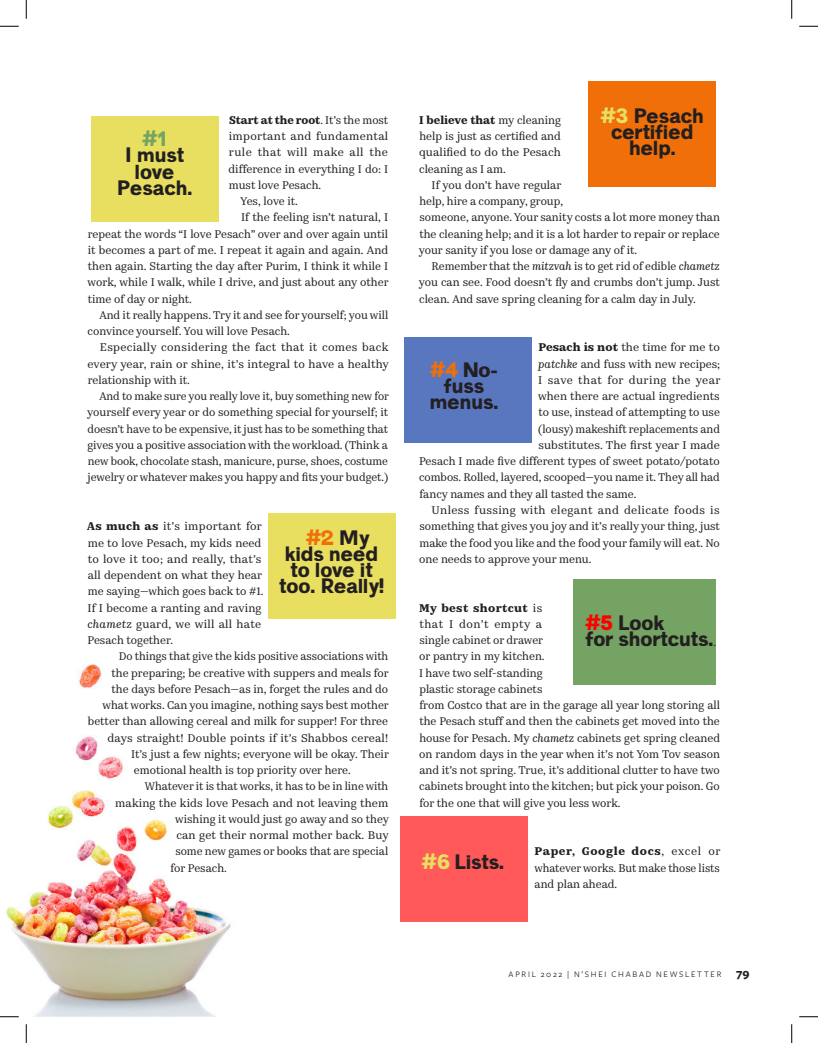
<style>
.page{position:relative;width:818px;height:1043px;background:#fff}
.page>*{position:absolute;margin:0;border:0;box-sizing:border-box;transform-origin:0 0}
.Body_Justified{font:22.5px/16.2px "Harvie";color:#231f20;text-align:center}
.Body_Justified-2{font:22.5px "Harvie";color:#75a363}
.Body_Justified-3{font:11.25px/16.2px "Kazimir Text";color:#231f20;text-align:justify}
.Body_Justified-4{font:11.25px "Kazimir Text";letter-spacing:.035em;color:#231f20}
.t1{font:8.75px "Freight Sans";letter-spacing:.2em;color:#231f20}
.s1{font-weight:700}
.s2{font-style:italic}
.s3{color:#f06f09}
.s4{color:#e8df60}
.s5{color:#f00}
.s6{font-family:"Kazimir Text";font-size:11.25px}
.s7{font-weight:700;font-size:12.5px}
</style>
<div class="page">
<div style="left:588px;top:82px;width:128px;height:105px;background:#f06f09"></div>
<div style="left:400px;top:816px;width:128px;height:105px;background:#ff5959"></div>
<div style="left:404px;top:338px;width:127px;height:104px;background:#5977bf"></div>
<div style="left:268px;top:513px;width:127px;height:105px;background:#e8df60"></div>
<div style="left:573px;top:579px;width:142px;height:105px;background:#75a363"></div>
<div style="left:91px;top:116px;width:127px;height:105px;background:#e8df60"></div>
<img style="left:5px;top:664px;width:226px;height:352px">
<svg style="left:0;top:25px;width:19px;height:2px"></svg>
<svg style="left:799px;top:25px;width:19px;height:2px"></svg>
<svg style="left:0;top:1015px;width:19px;height:2px"></svg>
<svg style="left:799px;top:1016px;width:19px;height:1px"></svg>
<svg style="left:25px;top:0;width:2px;height:19px"></svg>
<svg style="left:25px;top:1024px;width:2px;height:18px"></svg>
<svg style="left:791px;top:0;width:1px;height:19px"></svg>
<svg style="left:791px;top:1024px;width:1px;height:18px"></svg>
<p class="Body_Justified-3" style="left:228px;top:111px;width:161px"><span class="s1">Start at the root</span>. It’s the most important and fundamental rule that will make all the difference in everything I do: I must love Pesach.</p>
<p class="Body_Justified-3" style="left:240px;top:192px;width:59px">Yes, love it.</p>
<p class="Body_Justified-3" style="left:88px;top:208px;width:303px;text-indent:153px">If the feeling isn’t natural, I repeat the words “I love Pesach” over and over again until it becomes a part of me. I repeat it again and again. And then again. Starting the day after Purim, I think it while I work, while I walk, while I drive, and just about any other time of day or night.</p>
<p class="Body_Justified-3" style="left:88px;top:306px;width:302px;text-indent:12px">And it really happens. Try it and see for yourself; you will convince yourself. You will love Pesach.</p>
<p class="Body_Justified-3" style="left:87px;top:338px;width:303px;text-indent:12px">Especially considering the fact that it comes back every year, rain or shine, it’s integral to have a healthy relationship with it.</p>
<p class="Body_Justified-3" style="left:87px;top:387px;width:303px;text-indent:12px">And to make sure you really love it, buy something new for yourself every year or do something special for yourself; it doesn’t have to be expensive, it just has to be something that gives you a positive association with the workload. (Think a new book, chocolate stash, manicure, purse, shoes, costume jewelry or whatever makes you happy and fits your budget.)</p>
<p class="Body_Justified-3" style="left:87px;top:517px;width:178px;text-align:left"><span class="s1">As much as</span> it’s important for me to love Pesach, my kids need to love it too; and really, that’s all dependent on what they hear me saying—which goes back to #1.<br>If I become a ranting and raving <span class="s2">chametz</span> guard, we will all hate<br>Pesach together.</p>
<p class="Body_Justified-3" style="left:119px;top:647px;width:271px">Do things that give the kids positive associations with</p>
<p class="Body_Justified-3" style="left:111px;top:663px;width:279px">the preparing; be creative with suppers and meals for</p>
<p class="Body_Justified-3" style="left:111px;top:680px;width:278px">the days before Pesach—as in, forget the rules and do</p>
<p class="Body_Justified-3" style="left:103px;top:696px;width:288px">what works. Can you imagine, nothing says best mother</p>
<p class="Body_Justified-3" style="left:88px;top:712px;width:301px">better than allowing cereal and milk for supper! For three</p>
<p class="Body_Justified-3" style="left:108px;top:728px;width:282px">days straight! Double points if it’s Shabbos cereal!</p>
<p class="Body_Justified-3" style="left:131px;top:745px;width:259px">It’s just a few nights; everyone will be okay. Their</p>
<p class="Body_Justified-3" style="left:134px;top:761px;width:218px">emotional health is top priority over here.</p>
<p class="Body_Justified-3" style="left:145px;top:777px;width:245px">Whatever it is that works, it has to be in line with</p>
<p class="Body_Justified-3" style="left:115px;top:793px;width:274px">making the kids love Pesach and not leaving them</p>
<p class="Body_Justified-3" style="left:175px;top:810px;width:215px">wishing it would just go away and so they</p>
<p class="Body_Justified-3" style="left:176px;top:826px;width:214px">can get their normal mother back. Buy</p>
<p class="Body_Justified-3" style="left:175px;top:842px;width:214px">some new games or books that are special</p>
<p class="Body_Justified-3" style="left:170px;top:858px;width:58px">for Pesach.</p>
<p class="Body_Justified-2" style="left:143px;top:127px;width:26px">#1</p>
<p class="Body_Justified" style="left:125px;top:148px;width:60px">I must</p>
<p class="Body_Justified" style="left:135px;top:164px;width:41px">love</p>
<p class="Body_Justified" style="left:117px;top:180px;width:77px">Pesach.</p>
<p class="Body_Justified" style="left:279px;top:530px;width:106px"><span class="s3">#2</span> My kids need to love it too. Really!</p>
<p class="Body_Justified" style="left:600px;top:108px;width:105px"><span class="s4">#3</span> Pesach certified</p>
<p class="Body_Justified" style="left:629px;top:141px;width:48px">help.</p>
<p class="Body_Justified-3" style="left:419px;top:111px;width:143px"><span class="s1">I believe that</span> my cleaning help is just as certified and qualified to do the Pesach cleaning as I am.</p>
<p class="Body_Justified-3" style="left:419px;top:176px;width:302px;text-align:left;text-indent:13px">If you don’t have regular<br>help, hire a company, group,<br>someone, anyone. Your sanity costs a lot more money than the cleaning help; and it is a lot harder to repair or replace your sanity if you lose or damage any of it.</p>
<p class="Body_Justified-3" style="left:419px;top:257px;width:302px;text-indent:13px">Remember that the <span class="s2">mitzvah</span> is to get rid of edible <span class="s2">chametz </span>you can see. Food doesn’t fly and crumbs don’t jump. Just clean. And save spring cleaning for a calm day in July.</p>
<p class="Body_Justified-3" style="left:538px;top:338px;width:183px"><span class="s1">Pesach is not</span> the time for me to</p>
<p class="Body_Justified-3" style="left:538px;top:355px;width:183px"><span class="s2">patchke</span> and fuss with new recipes;</p>
<p class="Body_Justified-4" style="left:538px;top:372px;width:184px">I save that for during the year</p>
<p class="Body_Justified-3" style="left:538px;top:387px;width:183px">when there are actual ingredients</p>
<p class="Body_Justified-3" style="left:538px;top:403px;width:183px">to use, instead of attempting to use</p>
<p class="Body_Justified-3" style="left:538px;top:420px;width:183px">(lousy) makeshift replacements and</p>
<p class="Body_Justified-3" style="left:538px;top:436px;width:183px">substitutes. The first year I made</p>
<p class="Body_Justified-3" style="left:419px;top:452px;width:302px">Pesach I made five different types of sweet potato/potato</p>
<p class="Body_Justified-3" style="left:419px;top:468px;width:302px">combos. Rolled, layered, scooped—you name it. They all had</p>
<p class="Body_Justified-3" style="left:419px;top:485px;width:218px">fancy names and they all tasted the same.</p>
<p class="Body_Justified-3" style="left:419px;top:501px;width:302px;text-indent:12px">Unless fussing with elegant and delicate foods is something that gives you joy and it’s really your thing, just make the food you like and the food your family will eat. No one needs to approve your menu.</p>
<p class="Body_Justified-3" style="left:419px;top:598px;width:302px;text-align:left"><span class="s1">My best shortcut</span> is<br>that I don’t empty a<br>single cabinet or drawer<br>or pantry in my kitchen.<br>I have two self-standing<br>plastic storage cabinets<br>from Costco that are in the garage all year long storing all the Pesach stuff and then the cabinets get moved into the house for Pesach. My <span class="s2">chametz</span> cabinets get spring cleaned on random days in the year when it’s not Yom Tov season and it’s not spring. True, it’s additional clutter to have two cabinets brought into the kitchen; but pick your poison. Go for the one that will give you less work.</p>
<p class="Body_Justified-3" style="left:534px;top:842px;width:188px"><span class="s1">Paper, Google docs</span>, excel or whatever works. But make those lists and plan ahead.</p>
<p class="Body_Justified" style="left:430px;top:362px;width:69px"><span class="s3">#4</span> No-</p>
<p class="Body_Justified" style="left:443px;top:378px;width:42px">fuss</p>
<p class="Body_Justified" style="left:430px;top:395px;width:70px">menus.</p>
<p class="Body_Justified" style="left:585px;top:615px;width:80px"><span class="s5">#5</span> Look</p>
<p class="Body_Justified" style="left:585px;top:632px;width:132px">for shortcuts.<span class="s6">.</span></p>
<p class="Body_Justified" style="left:422px;top:854px;width:84px"><span class="s4">#6</span> Lists.</p>
<p class="t1" style="left:508px;top:969px;width:242px">APRIL 2022 | N’SHEI CHABAD NEWSLETTER <span class="s7">79</span></p>
</div>
